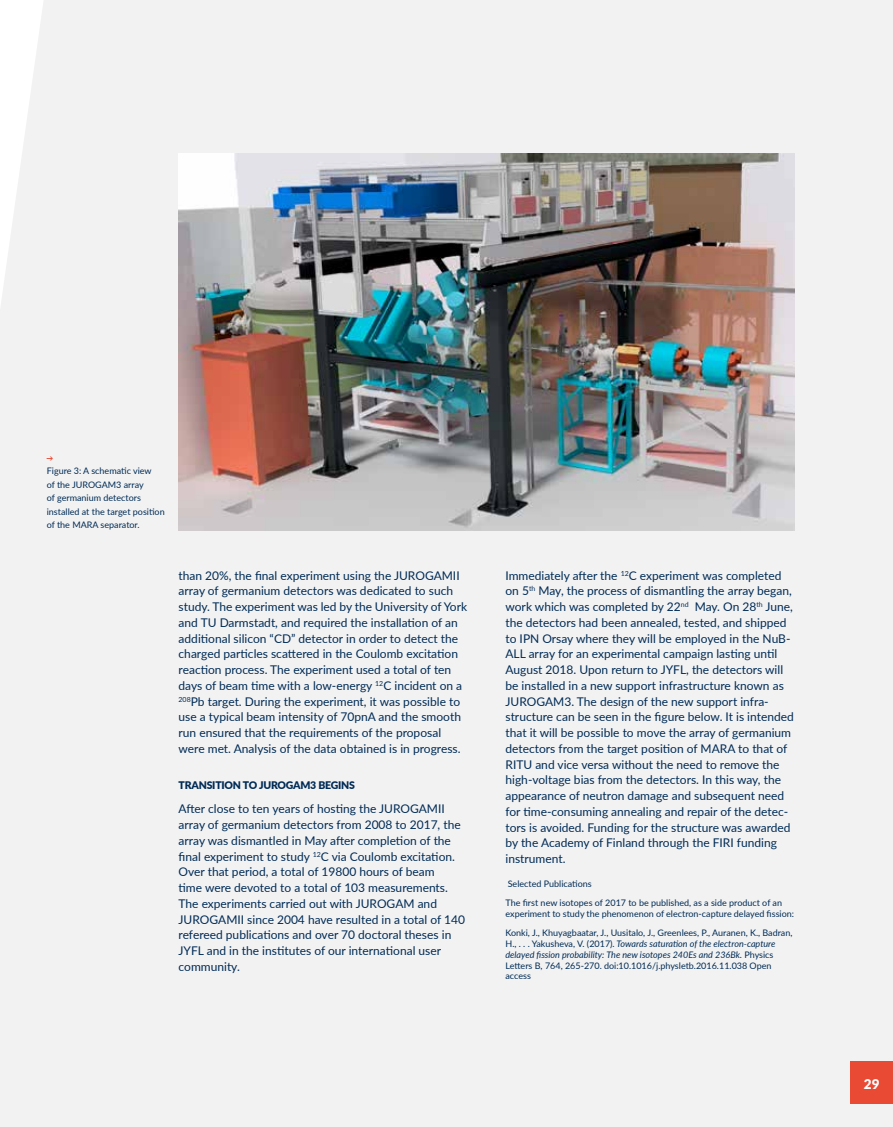
<style>
.page{position:relative;width:893px;height:1127px;background:#f2f2f2}
.page>*{position:absolute;margin:0;border:0;box-sizing:border-box;transform-origin:0 0}
.t1{font:900 13.5px "Lato";color:#fff}
.t2{font:12px/15.8px "Lato";color:#002b56}
.t3{font:900 10.5px "Lato";letter-spacing:-.02em;color:#002b56}
.t4{font:9px/13.5px "Lato";color:#002b56}
.t5{font:500 9px "Ingra";color:#e94a34}
.s1{font-style:italic}
</style>
<div class="page">
<img style="left:179px;top:153px;width:615px;height:378px">
<div style="left:850px;top:1061px;width:43px;height:42px;background:#e94a34"></div>
<p class="t5" style="left:47px;top:452px;width:8px">→</p>
<p class="t4" style="left:47px;top:464px;width:119px">Figure 3: A schematic view<br>of the JUROGAM3 array<br>of germanium detectors installed at the target position of the MARA separator.</p>
<p class="t2" style="left:179px;top:567px;width:290px">than 20%, the final experiment using the JUROGAMII array of germanium detectors was dedicated to such study. The experiment was led by the University of York and TU Darmstadt, and required the installation of an additional silicon “CD” detector in order to detect the charged particles scattered in the Coulomb excitation reaction process. The experiment used a total of ten days of beam time with a low-energy <sup>12</sup>C incident on a <sup>208</sup>Pb target. During the experiment, it was possible to use a typical beam intensity of 70pnA and the smooth run ensured that the requirements of the proposal were met. Analysis of the data obtained is in progress.</p>
<p class="t3" style="left:179px;top:777px;width:178px">TRANSITION TO JUROGAM3 BEGINS</p>
<p class="t2" style="left:179px;top:801px;width:288px">After close to ten years of hosting the JUROGAMII array of germanium detectors from 2008 to 2017, the array was dismantled in May after completion of the final experiment to study <sup>12</sup>C via Coulomb excitation.<br>Over that period, a total of 19800 hours of beam<br>time were devoted to a total of 103 measurements.<br>The experiments carried out with JUROGAM and JUROGAMII since 2004 have resulted in a total of 140 refereed publications and over 70 doctoral theses in JYFL and in the institutes of our international user community.</p>
<p class="t2" style="left:505px;top:567px;width:290px">Immediately after the <sup>12</sup>C experiment was completed on 5<sup>th</sup> May, the process of dismantling the array began, work which was completed by 22<sup>nd</sup> May. On 28<sup>th</sup> June, the detectors had been annealed, tested, and shipped to IPN Orsay where they will be employed in the NuB-ALL array for an experimental campaign lasting until August 2018. Upon return to JYFL, the detectors will be installed in a new support infrastructure known as JUROGAM3. The design of the new support infra&shy;structure can be seen in the figure below. It is intended that it will be possible to move the array of germanium detectors from the target position of MARA to that of RITU and vice versa without the need to remove the high-voltage bias from the detectors. In this way, the appearance of neutron damage and subsequent need for time-consuming annealing and repair of the detec&shy;tors is avoided. Funding for the structure was awarded by the Academy of Finland through the FIRI funding instrument.</p>
<p class="t4" style="left:505px;top:873px;width:278px;line-height:19.4px">Selected Publications<br>The first new isotopes of 2017 to be published, as a side product of an</p>
<p class="t4" style="left:505px;top:903px;width:290px;line-height:19.4px">experiment to study the phenomenon of electron-capture delayed fission:<br>Konki, J., Khuyagbaatar, J., Uusitalo, J., Greenlees, P., Auranen, K., Badran,</p>
<p class="t4" style="left:505px;top:938px;width:271px;line-height:10.8px">H., . . . Yakusheva, V. (2017). <span class="s1">Towards saturation of the electron-capture delayed fission probability: The new isotopes 240Es and 236Bk</span>. Physics Letters B, 764, 265-270. doi:10.1016/j.physletb.2016.11.038 Open access</p>
<p class="t1" style="left:864px;top:1074px;width:17px">29</p>
</div>
